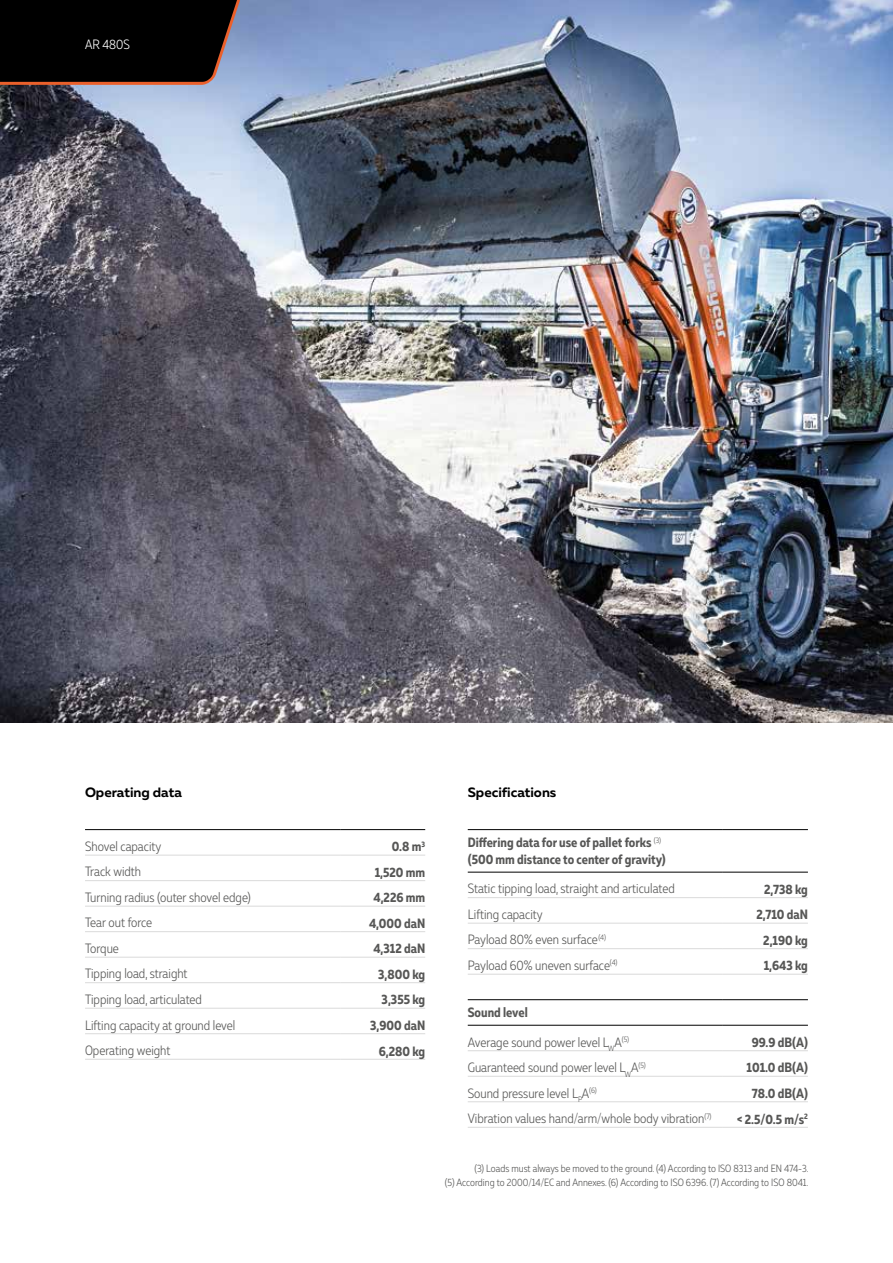
<style>
.page{position:relative;width:893px;height:1263px;background:#fff}
.page>*{position:absolute;margin:0;border:0;box-sizing:border-box;transform-origin:0 0}
.t1{font:300 13.5px/29.2px "Muller Narrow";color:#575756}
.t2{font:700 13.5px/16.5px "Muller Narrow";color:#575756}
.t3{font:700 13.5px "Muller";color:#000}
.t4{font:300 13.5px "Muller Narrow";color:#fff}
.t5{font:300 10.5px/13.5px "Muller Narrow";color:#575756;text-align:right}
.s1{font-weight:700}
</style>
<div class="page">
<img style="left:0;top:0;width:893px;height:723px">
<svg style="left:0;top:0;width:252px;height:86px"></svg>
<hr style="left:468px;top:897px;width:255px;height:1px;background:#dadada">
<hr style="left:723px;top:897px;width:85px;height:1px;background:#dadada">
<hr style="left:468px;top:923px;width:255px;height:1px;background:#dadada">
<hr style="left:723px;top:923px;width:85px;height:1px;background:#dadada">
<hr style="left:468px;top:948px;width:255px;height:1px;background:#dadada">
<hr style="left:723px;top:948px;width:85px;height:1px;background:#dadada">
<hr style="left:468px;top:1050px;width:255px;height:1px;background:#dadada">
<hr style="left:723px;top:1050px;width:85px;height:1px;background:#dadada">
<hr style="left:468px;top:1076px;width:255px;height:1px;background:#dadada">
<hr style="left:723px;top:1076px;width:85px;height:1px;background:#dadada">
<hr style="left:468px;top:1101px;width:255px;height:1px;background:#dadada">
<hr style="left:723px;top:1101px;width:85px;height:1px;background:#dadada">
<hr style="left:468px;top:1127px;width:255px;height:1px;background:#dadada">
<hr style="left:723px;top:1127px;width:85px;height:1px;background:#dadada">
<hr style="left:468px;top:829px;width:255px;height:1px;background:#000">
<hr style="left:723px;top:829px;width:85px;height:1px;background:#000">
<hr style="left:468px;top:872px;width:255px;height:1px;background:#000">
<hr style="left:723px;top:872px;width:85px;height:1px;background:#000">
<hr style="left:468px;top:999px;width:255px;height:1px;background:#000">
<hr style="left:723px;top:999px;width:85px;height:1px;background:#000">
<hr style="left:468px;top:1025px;width:255px;height:1px;background:#000">
<hr style="left:723px;top:1025px;width:85px;height:1px;background:#000">
<hr style="left:468px;top:974px;width:255px;height:1px;background:#dadada">
<hr style="left:723px;top:974px;width:85px;height:1px;background:#dadada">
<hr style="left:85px;top:855px;width:255px;height:1px;background:#dadada">
<hr style="left:340px;top:855px;width:85px;height:1px;background:#dadada">
<hr style="left:85px;top:880px;width:255px;height:1px;background:#dadada">
<hr style="left:340px;top:880px;width:85px;height:1px;background:#dadada">
<hr style="left:85px;top:906px;width:255px;height:1px;background:#dadada">
<hr style="left:340px;top:906px;width:85px;height:1px;background:#dadada">
<hr style="left:85px;top:931px;width:255px;height:1px;background:#dadada">
<hr style="left:340px;top:931px;width:85px;height:1px;background:#dadada">
<hr style="left:85px;top:957px;width:255px;height:1px;background:#dadada">
<hr style="left:340px;top:957px;width:85px;height:1px;background:#dadada">
<hr style="left:85px;top:982px;width:255px;height:1px;background:#dadada">
<hr style="left:340px;top:982px;width:85px;height:1px;background:#dadada">
<hr style="left:85px;top:1008px;width:255px;height:1px;background:#dadada">
<hr style="left:340px;top:1008px;width:85px;height:1px;background:#dadada">
<hr style="left:85px;top:1033px;width:255px;height:1px;background:#dadada">
<hr style="left:340px;top:1033px;width:85px;height:1px;background:#dadada">
<hr style="left:85px;top:1059px;width:255px;height:1px;background:#dadada">
<hr style="left:340px;top:1059px;width:85px;height:1px;background:#dadada">
<hr style="left:85px;top:829px;width:255px;height:1px;background:#000">
<hr style="left:340px;top:829px;width:85px;height:1px;background:#000">
<p class="t4" style="left:85px;top:36px;width:46px">AR 480S</p>
<p class="t3" style="left:85px;top:784px;width:98px">Operating data</p>
<p class="t3" style="left:468px;top:784px;width:90px">Specifications</p>
<p class="t2" style="left:468px;top:834px;width:200px">Differing data for use of pallet forks <sup>(3) </sup>(500 mm distance to center of gravity)</p>
<p class="t1" style="left:468px;top:874px;width:209px">Static tipping load, straight and articulated</p>
<p class="t2" style="left:764px;top:881px;width:45px">2,738 kg</p>
<p class="t1" style="left:468px;top:899px;width:76px">Lifting capacity</p>
<p class="t2" style="left:756px;top:906px;width:53px">2,710 daN</p>
<p class="t1" style="left:468px;top:925px;width:140px">Payload 80% even surface<sup>(4)</sup></p>
<p class="t2" style="left:763px;top:932px;width:46px">2,190 kg</p>
<p class="t1" style="left:468px;top:951px;width:151px">Payload 60% uneven surface<sup>(4)</sup></p>
<p class="t2" style="left:764px;top:957px;width:46px">1,643 kg</p>
<p class="t1" style="left:468px;top:998px;width:163px"><span class="s1">Sound level<br></span>Average sound power level L<sub>W</sub>A<sup>(5)</sup></p>
<p class="t1" style="left:85px;top:831px;width:78px">Shovel capacity</p>
<p class="t2" style="left:392px;top:838px;width:35px">0.8 m<sup>3</sup></p>
<p class="t1" style="left:85px;top:857px;width:58px">Track width</p>
<p class="t2" style="left:375px;top:864px;width:52px">1,520 mm</p>
<p class="t1" style="left:85px;top:882px;width:167px">Turning radius (outer shovel edge)</p>
<p class="t2" style="left:374px;top:889px;width:53px">4,226 mm</p>
<p class="t1" style="left:85px;top:908px;width:69px">Tear out force</p>
<p class="t2" style="left:369px;top:915px;width:58px">4,000 daN</p>
<p class="t1" style="left:85px;top:934px;width:35px">Torque</p>
<p class="t2" style="left:373px;top:940px;width:53px">4,312 daN</p>
<p class="t1" style="left:85px;top:959px;width:104px">Tipping load, straight</p>
<p class="t2" style="left:378px;top:966px;width:49px">3,800 kg</p>
<p class="t1" style="left:85px;top:985px;width:118px">Tipping load, articulated</p>
<p class="t2" style="left:382px;top:991px;width:45px">3,355 kg</p>
<p class="t1" style="left:85px;top:1010px;width:152px">Lifting capacity at ground level</p>
<p class="t2" style="left:370px;top:1017px;width:56px">3,900 daN</p>
<p class="t1" style="left:85px;top:1036px;width:87px">Operating weight</p>
<p class="t2" style="left:379px;top:1042px;width:48px">6,280 kg</p>
<p class="t2" style="left:752px;top:1034px;width:58px">99.9 dB(A)</p>
<p class="t1" style="left:468px;top:1053px;width:180px">Guaranteed sound power level L<sub>W</sub>A<sup>(5)</sup></p>
<p class="t2" style="left:747px;top:1059px;width:63px">101.0 dB(A)</p>
<p class="t1" style="left:468px;top:1078px;width:131px">Sound pressure level L<sub>P</sub>A<sup>(6)</sup></p>
<p class="t2" style="left:752px;top:1085px;width:58px">78.0 dB(A)</p>
<p class="t1" style="left:468px;top:1104px;width:245px">Vibration values hand/arm/whole body vibration<sup>(7)</sup></p>
<p class="t2" style="left:737px;top:1110px;width:72px">&lt; 2.5/0.5 m/s<sup>2</sup></p>
<p class="t5" style="left:445px;top:1162px;width:365px">(3) Loads must always be moved to the ground. (4) According to ISO 8313 and EN 474-3.<br>(5) According to 2000/14/EC and Annexes. (6) According to ISO 6396. (7) According to ISO 8041.</p>
</div>
